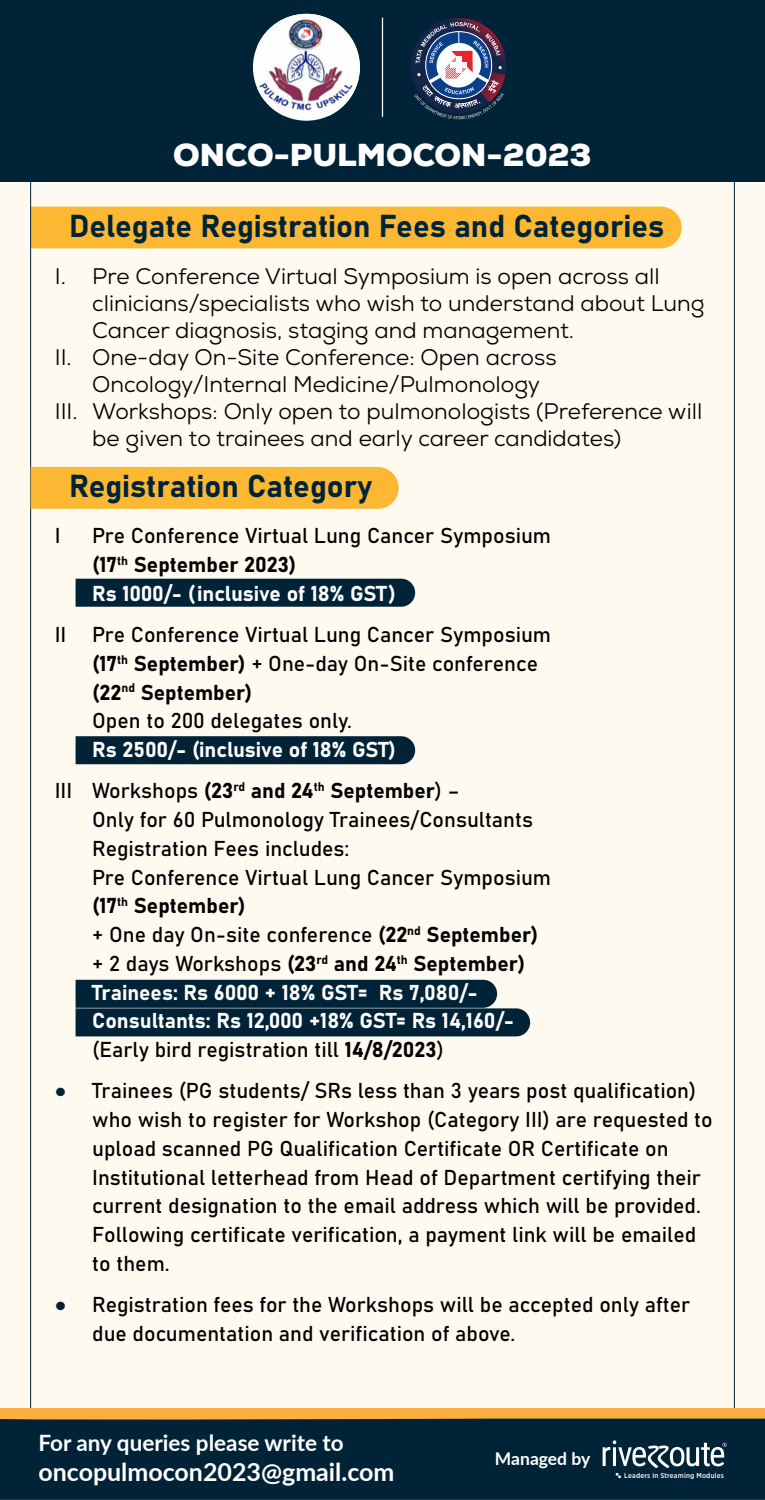
<style>
.page{position:relative;width:765px;height:1500px;background:#fffaf0}
.page>*{position:absolute;margin:0;border:0;box-sizing:border-box;transform-origin:0 0}
.t1{font:900 31.75px "Nexa";color:#fff}
.t2{font:31.25px "Bahnschrift";color:#002338}
.t3{font:700 25px "Lato";color:#fff}
.t4{font:22.5px "Nexa";color:#000}
.t5{font:700 22.5px "Lato";color:#fff}
.t6{font:21.25px/28.8px "Bahnschrift";color:#000}
.t7{font:700 17.5px "Lato";color:#fff}
.t8{font:500 7.12px "Gotham Narrow";letter-spacing:.03em;color:#fff}
.s1{color:#fff}
.s2{font-family:"Lato";font-weight:700;font-size:20px;color:#002338}
</style>
<div class="page">
<div style="left:0;top:0;width:765px;height:181px;background:#002338"></div>
<hr style="left:734px;top:181px;width:1px;height:1227px;background:#002338">
<div style="left:31px;top:207px;width:651px;height:41px;background:#fcb833"></div>
<hr style="left:30px;top:181px;width:1px;height:1227px;background:#002338">
<hr style="left:382px;top:18px;width:1px;height:99px;background:#fff">
<div style="left:253px;top:14px;width:107px;height:107px;background:#fdfdfd;border-radius:50%"></div>
<img style="left:258px;top:14px;width:102px;height:102px">
<svg style="left:411px;top:18px;width:95px;height:101px"></svg>
<div style="left:76px;top:579px;width:339px;height:28px;background:#002338"></div>
<div style="left:76px;top:736px;width:339px;height:28px;background:#002338"></div>
<svg style="left:76px;top:980px;width:454px;height:56px;background:#0d2e41"></svg>
<div style="left:31px;top:467px;width:368px;height:42px;background:#fcb833"></div>
<div style="left:0;top:1408px;width:765px;height:63px;background:#faaf40"></div>
<div style="left:0;top:1419px;width:765px;height:81px;background:#002338"></div>
<svg style="left:603px;top:1440px;width:124px;height:38px;background:#395465"></svg>
<h1 class="t1" style="left:173px;top:134px;width:420px">ONCO-PULMOCON-2023</h1>
<h2 class="t2" style="left:69px;top:202px;width:597px">Delegate Registration Fees and Categories</h2>
<p class="t4" style="left:55px;top:262px;width:606px">I. Pre Conference Virtual Symposium is open across all</p>
<p class="t4" style="left:92px;top:289px;width:614px">clinicians/specialists who wish to understand about Lung</p>
<p class="t4" style="left:92px;top:316px;width:483px">Cancer diagnosis, staging and management.</p>
<p class="t4" style="left:55px;top:343px;width:503px">II. One-day On-Site Conference: Open across</p>
<p class="t4" style="left:92px;top:370px;width:449px">Oncology/Internal Medicine/Pulmonology</p>
<p class="t4" style="left:55px;top:397px;width:649px">III. Workshops: Only open to pulmonologists (Preference will</p>
<p class="t4" style="left:92px;top:424px;width:530px">be given to trainees and early career candidates)</p>
<h2 class="t2" style="left:69px;top:462px;width:305px">Registration Category</h2>
<p class="t6" style="left:55px;top:520px;width:7px">I</p>
<p class="t6" style="left:92px;top:520px;width:460px">Pre Conference Virtual Lung Cancer Symposium (17<sup>th</sup> September 2023)<br><span class="s1">Rs 1000/- (inclusive of 18% GST)</span></p>
<p class="t6" style="left:92px;top:619px;width:460px;text-indent:-38px">II Pre Conference Virtual Lung Cancer Symposium (17<sup>th</sup> September) + One-day On-Site conference (22<sup>nd</sup> September)<br>Open to 200 delegates only.</p>
<p class="t6" style="left:55px;top:728px;width:406px;line-height:41.2px;text-indent:38px"><span class="s1">Rs 2500/- (inclusive of 18% GST)<br></span>III Workshops (23<sup>rd</sup> and 24<sup>th</sup> September) –</p>
<p class="t6" style="left:92px;top:804px;width:460px">Only for 60 Pulmonology Trainees/Consultants Registration Fees includes:<br>Pre Conference Virtual Lung Cancer Symposium (17<sup>th</sup> September)<br>+ One day On-site conference (22<sup>nd</sup> September) + 2 days Workshops (23<sup>rd</sup> and 24<sup>th</sup> September)<br><span class="s1">Trainees: Rs 6000 + 18% GST= Rs 7,080/- Consultants: Rs 12,000 +18% GST= Rs 14,160/-</span></p>
<p class="t6" style="left:92px;top:1034px;width:353px">(Early bird registration till 14/8/2023)</p>
<p class="t6" style="left:92px;top:1075px;width:622px;text-indent:-38px"><span class="s2">•</span> Trainees (PG students/ SRs less than 3 years post qualification) who wish to register for Workshop (Category III) are requested to upload scanned PG Qualification Certificate OR Certificate on Institutional letterhead from Head of Department certifying their current designation to the email address which will be provided.<br>Following certificate verification, a payment link will be emailed to them.</p>
<p class="t6" style="left:92px;top:1289px;width:600px;text-indent:-38px"><span class="s2">•</span> Registration fees for the Workshops will be accepted only after due documentation and verification of above.</p>
<p class="t5" style="left:38px;top:1426px;width:307px">For any queries please write to</p>
<p class="t3" style="left:38px;top:1453px;width:358px">oncopulmocon2023@gmail.com</p>
<p class="t8" style="left:624px;top:1471px;width:101px">Leaders in Streaming Modules</p>
<p class="t7" style="left:495px;top:1446px;width:97px">Managed by</p>
</div>
